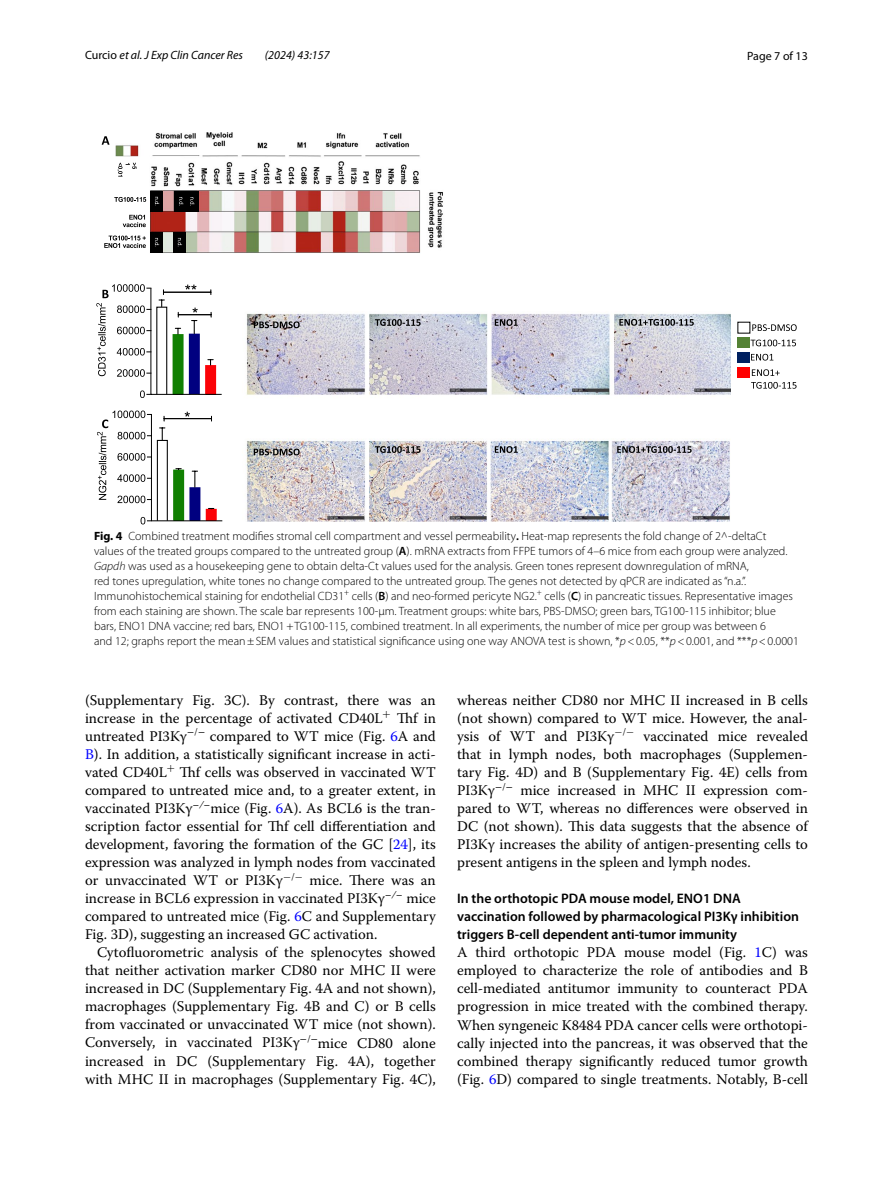
<style>
.page{position:relative;width:893px;height:1187px;background:#fff}
.page>*{position:absolute;margin:0;border:0;box-sizing:border-box;transform-origin:0 0}
.t1{font:14.7px/18px "Warnock Pro";color:#000;text-align:justify}
.t2{font:600 13.8px/18px "Myriad Pro";color:#000}
.t3{font:300 12px/15px "Myriad Pro";color:#000}
.t4{font:italic 12px "Myriad Pro";color:#000}
.t5{font:12px "Myriad Pro";color:#000}
.s1{font-style:normal}
.s2{font-weight:700}
.s3{font-weight:600}
.s4{font-style:italic}
.s5{color:#00f}
</style>
<div class="page">
<img style="left:116px;top:133px;width:615px;height:388px">
<div style="left:114px;top:157px;width:27px;height:26px;background:#fff"></div>
<svg style="left:117px;top:163px;width:19px;height:13px"></svg>
<div style="left:186px;top:191px;width:12px;height:21px;background:#000"></div>
<svg style="left:190px;top:197px;width:4px;height:8px"></svg>
<div style="left:175px;top:191px;width:12px;height:21px;background:#000"></div>
<svg style="left:179px;top:197px;width:4px;height:8px"></svg>
<div style="left:174px;top:232px;width:12px;height:21px;background:#000"></div>
<svg style="left:178px;top:238px;width:4px;height:8px"></svg>
<div style="left:151px;top:232px;width:12px;height:21px;background:#000"></div>
<svg style="left:155px;top:238px;width:4px;height:8px"></svg>
<div style="left:151px;top:191px;width:12px;height:21px;background:#000"></div>
<svg style="left:155px;top:197px;width:4px;height:8px"></svg>
<svg style="left:114px;top:197px;width:32px;height:5px"></svg>
<svg style="left:123px;top:215px;width:23px;height:12px"></svg>
<svg style="left:104px;top:235px;width:42px;height:13px"></svg>
<svg style="left:102px;top:136px;width:7px;height:9px"></svg>
<svg style="left:752px;top:324px;width:45px;height:7px"></svg>
<div style="left:738px;top:337px;width:12px;height:11px;background:#548235"></div>
<div style="left:738px;top:352px;width:12px;height:11px;background:#002060"></div>
<div style="left:738px;top:367px;width:12px;height:11px;background:#f00"></div>
<svg style="left:750px;top:339px;width:46px;height:7px"></svg>
<svg style="left:751px;top:354px;width:22px;height:6px"></svg>
<svg style="left:752px;top:369px;width:28px;height:7px"></svg>
<svg style="left:751px;top:382px;width:45px;height:6px"></svg>
<svg style="left:254px;top:448px;width:46px;height:7px"></svg>
<svg style="left:375px;top:446px;width:46px;height:7px"></svg>
<svg style="left:495px;top:446px;width:23px;height:7px"></svg>
<svg style="left:617px;top:446px;width:75px;height:7px"></svg>
<svg style="left:254px;top:321px;width:46px;height:7px"></svg>
<svg style="left:375px;top:319px;width:46px;height:7px"></svg>
<svg style="left:495px;top:319px;width:23px;height:7px"></svg>
<svg style="left:619px;top:319px;width:75px;height:7px"></svg>
<div style="left:157px;top:307px;width:10px;height:87px;background:#fff"></div>
<div style="left:156px;top:306px;width:11px;height:89px;border:1px solid #000"></div>
<div style="left:173px;top:335px;width:10px;height:59px;background:#118002"></div>
<div style="left:173px;top:334px;width:11px;height:61px;border:2px solid #118002"></div>
<div style="left:190px;top:334px;width:9px;height:60px;background:#000080"></div>
<div style="left:189px;top:333px;width:11px;height:62px;border:2px solid #000080"></div>
<div style="left:206px;top:366px;width:9px;height:28px;background:#fb0207"></div>
<div style="left:205px;top:365px;width:11px;height:30px;border:2px solid #fb0207"></div>
<hr style="left:151px;top:394px;width:71px;height:1px;background:#000">
<hr style="left:151px;top:288px;width:1px;height:106px;background:#000">
<svg style="left:140px;top:390px;width:11px;height:8px"></svg>
<svg style="left:175px;top:328px;width:6px;height:6px"></svg>
<svg style="left:192px;top:320px;width:5px;height:13px"></svg>
<svg style="left:208px;top:359px;width:5px;height:6px"></svg>
<svg style="left:96px;top:284px;width:55px;height:93px"></svg>
<svg style="left:159px;top:290px;width:5px;height:16px"></svg>
<hr style="left:163px;top:292px;width:48px;height:1px;background:#000">
<hr style="left:178px;top:314px;width:33px;height:1px;background:#000">
<svg style="left:185px;top:284px;width:12px;height:5px"></svg>
<svg style="left:192px;top:307px;width:6px;height:5px"></svg>
<div style="left:157px;top:440px;width:10px;height:81px;background:#fff"></div>
<div style="left:157px;top:440px;width:11px;height:81px;border:1px solid #000"></div>
<div style="left:174px;top:470px;width:9px;height:51px;background:#118002"></div>
<div style="left:173px;top:469px;width:11px;height:52px;border:2px solid #118002"></div>
<div style="left:190px;top:488px;width:10px;height:33px;background:#000080"></div>
<div style="left:189px;top:487px;width:11px;height:34px;border:2px solid #000080"></div>
<div style="left:207px;top:509px;width:9px;height:12px;background:#fb0207"></div>
<div style="left:206px;top:509px;width:11px;height:12px;border:2px solid #fb0207"></div>
<hr style="left:151px;top:520px;width:71px;height:1px;background:#000">
<hr style="left:151px;top:414px;width:1px;height:107px;background:#000">
<svg style="left:141px;top:517px;width:10px;height:7px"></svg>
<svg style="left:160px;top:427px;width:5px;height:13px"></svg>
<svg style="left:192px;top:470px;width:6px;height:17px"></svg>
<svg style="left:97px;top:410px;width:54px;height:93px"></svg>
<hr style="left:164px;top:418px;width:47px;height:1px;background:#000">
<svg style="left:185px;top:411px;width:5px;height:5px"></svg>
<p class="t4" style="left:85px;top:48px;width:160px"><span class="s1">Curcio</span> et al. J Exp Clin Cancer Res</p>
<p class="t4" style="left:265px;top:48px;width:66px">(2024) 43:157</p>
<p class="t5" style="left:747px;top:48px;width:62px">Page 7 of 13</p>
<p class="t3" style="left:94px;top:528px;width:706px"><span class="s2">Fig. 4</span> Combined treatment modifies stromal cell compartment and vessel permeability<span class="s3">.</span> Heat-map represents the fold change of 2^-deltaCt values of the treated groups compared to the untreated group (<span class="s3">A</span>). mRNA extracts from FFPE tumors of 4–6 mice from each group were analyzed.<br><span class="s4">Gapdh</span> was used as a housekeeping gene to obtain delta-Ct values used for the analysis. Green tones represent downregulation of mRNA,<br>red tones upregulation, white tones no change compared to the untreated group. The genes not detected by qPCR are indicated as“n.a.”.<br>Immunohistochemical staining for endothelial CD31<sup>+</sup> cells (<span class="s3">B</span>) and neo-formed pericyte NG2.<sup>+</sup> cells (<span class="s3">C</span>) in pancreatic tissues. Representative images from each staining are shown. The scale bar represents 100-μm. Treatment groups: white bars, PBS-DMSO; green bars, TG100-115 inhibitor; blue bars, ENO1 DNA vaccine; red bars, ENO1+TG100-115, combined treatment. In all experiments, the number of mice per group was between 6<br>and 12; graphs report the mean±SEM values and statistical significance using one way ANOVA test is shown, *<span class="s4">p</span>&lt;0.05, **<span class="s4">p</span>&lt;0.001, and ***<span class="s4">p</span>&lt;0.0001</p>
<p class="t1" style="left:85px;top:691px;width:352px">(Supplementary Fig. 3C). By contrast, there was an increase in the percentage of activated CD40L<sup>+</sup> Thf in untreated PI3Kγ<sup>−</sup><sup>/</sup><sup>−</sup> compared to WT mice (Fig. <span class="s5">6</span>A and <span class="s5">B</span>). In addition, a statistically significant increase in acti&shy;vated CD40L<sup>+</sup> Thf cells was observed in vaccinated WT compared to untreated mice and, to a greater extent, in vaccinated PI3Kγ<sup>−</sup><sup>/</sup><sup>−</sup>mice (Fig. <span class="s5">6</span>A). As BCL6 is the tran&shy;scription factor essential for Thf cell differentiation and development, favoring the formation of the GC [<span class="s5">24</span>], its expression was analyzed in lymph nodes from vaccinated or unvaccinated WT or PI3Kγ<sup>−</sup><sup>/</sup><sup>−</sup> mice. There was an increase in BCL6 expression in vaccinated PI3Kγ<sup>−</sup><sup>/</sup><sup>−</sup> mice compared to untreated mice (Fig. <span class="s5">6</span>C and Supplementary Fig. 3D), suggesting an increased GC activation.</p>
<p class="t1" style="left:85px;top:943px;width:352px;text-indent:12px">Cytofluorometric analysis of the splenocytes showed that neither activation marker CD80 nor MHC II were increased in DC (Supplementary Fig. 4A and not shown), macrophages (Supplementary Fig. 4B and C) or B cells from vaccinated or unvaccinated WT mice (not shown).<br>Conversely, in vaccinated PI3Kγ<sup>−</sup><sup>/</sup><sup>−</sup>mice CD80 alone increased in DC (Supplementary Fig. 4A), together with MHC II in macrophages (Supplementary Fig. 4C),</p>
<p class="t1" style="left:457px;top:691px;width:352px">whereas neither CD80 nor MHC II increased in B cells (not shown) compared to WT mice. However, the anal&shy;ysis of WT and PI3Kγ<sup>−</sup><sup>/</sup><sup>−</sup> vaccinated mice revealed that in lymph nodes, both macrophages (Supplemen&shy;tary Fig. 4D) and B (Supplementary Fig. 4E) cells from PI3Kγ<sup>−</sup><sup>/</sup><sup>−</sup> mice increased in MHC II expression com&shy;pared to WT, whereas no differences were observed in DC (not shown). This data suggests that the absence of PI3Kγ increases the ability of antigen-presenting cells to present antigens in the spleen and lymph nodes.</p>
<p class="t2" style="left:457px;top:889px;width:343px">In the orthotopic PDA mouse model, ENO1 DNA vaccination followed by pharmacological PI3Kγ inhibition triggers B‑cell dependent anti‑tumor immunity</p>
<p class="t1" style="left:457px;top:943px;width:352px">A third orthotopic PDA mouse model (Fig. <span class="s5">1</span>C) was employed to characterize the role of antibodies and B cell-mediated antitumor immunity to counteract PDA progression in mice treated with the combined therapy.<br>When syngeneic K8484 PDA cancer cells were orthotopi&shy;cally injected into the pancreas, it was observed that the combined therapy significantly reduced tumor growth (Fig. <span class="s5">6</span>D) compared to single treatments. Notably, B-cell</p>
</div>
